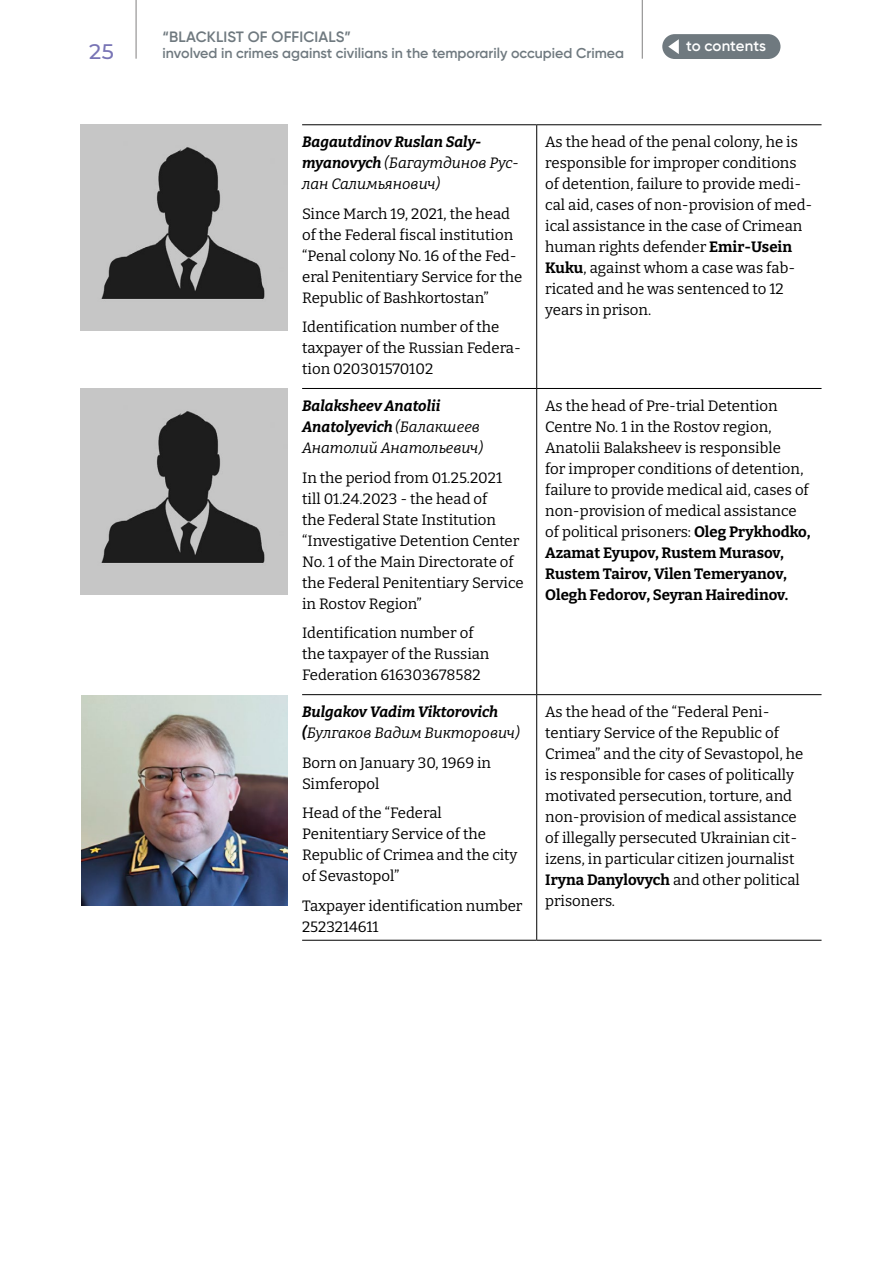
<style>
.page{position:relative;width:893px;height:1263px;background:#fff}
.page>*{position:absolute;margin:0;border:0;box-sizing:border-box;transform-origin:0 0}
.t1{font:500 21px "Montserrat";color:#7874b5}
.t2{font:15px/21px "Bitter";color:#000}
.t3{font:italic 700 15px/21px "Bitter";color:#000}
.t4{font:600 15px "Gilroy";color:#6f797f}
.t5{font:italic 15px/21px "Bitter";letter-spacing:-.005em;color:#000}
.t6{font:600 15px "Gilroy";letter-spacing:.005em;color:#fff}
.t7{font:600 14.25px "Gilroy";color:#6f797f}
.s1{font-weight:700}
.s2{font-weight:400}
</style>
<div class="page">
<hr style="left:136px;top:0;width:1px;height:59px;background:#818080">
<div style="left:662px;top:34px;width:118px;height:25px;background:#6f797f;border-radius:12px"></div>
<svg style="left:668px;top:39px;width:11px;height:15px"></svg>
<hr style="left:642px;top:0;width:1px;height:59px;background:#818080">
<hr style="left:302px;top:124px;width:235px;height:1px;background:#000">
<hr style="left:537px;top:124px;width:284px;height:1px;background:#000">
<hr style="left:536px;top:125px;width:1px;height:263px;background:#000">
<hr style="left:302px;top:388px;width:235px;height:1px;background:#000">
<hr style="left:537px;top:388px;width:284px;height:1px;background:#000">
<hr style="left:536px;top:389px;width:1px;height:305px;background:#000">
<hr style="left:302px;top:694px;width:235px;height:1px;background:#000">
<hr style="left:537px;top:694px;width:284px;height:1px;background:#000">
<hr style="left:536px;top:695px;width:1px;height:245px;background:#000">
<hr style="left:302px;top:940px;width:235px;height:1px;background:#000">
<hr style="left:537px;top:940px;width:284px;height:1px;background:#000">
<img style="left:81px;top:125px;width:207px;height:206px">
<img style="left:81px;top:696px;width:206px;height:210px">
<img style="left:81px;top:388px;width:207px;height:206px">
<p class="t4" style="left:163px;top:28px;width:190px">“BLACKLIST OF OFFICIALS”</p>
<p class="t6" style="left:686px;top:36px;width:82px">to contents</p>
<p class="t4" style="left:223px;top:49px;width:487px">involved in crimes against civilians in the temporarily occupied Crimea</p>
<h1 class="t1" style="left:89px;top:36px;width:26px">25</h1>
<p class="t7" style="left:163px;top:44px;width:463px">involved in crimes against civilians in the temporarily occupied Crimea</p>
<p class="t5" style="left:302px;top:131px;width:218px"><span class="s1">Bagautdinov Ruslan Saly&shy;myanovych</span> (Багаутдинов Рус&shy;лан Салимьянович)</p>
<p class="t2" style="left:302px;top:203px;width:222px">Since March 19, 2021, the head of the Federal fiscal institution “Penal colony No. 16 of the Fed&shy;eral Penitentiary Service for the<br>Republic of Bashkortostan”</p>
<p class="t2" style="left:302px;top:316px;width:220px">Identification number of the taxpayer of the Russian Federa&shy;tion 020301570102</p>
<p class="t3" style="left:302px;top:395px;width:182px">Balaksheev Anatolii<br>Anatolyevich <span class="s2">(Балакшеев<br>Анатолий Анатольевич)</span></p>
<p class="t2" style="left:302px;top:466px;width:223px">In the period from 01.25.2021 till 01.24.2023 - the head of<br>the Federal State Institution “Investigative Detention Center<br>No. 1 of the Main Directorate of the Federal Penitentiary Service in Rostov Region”</p>
<p class="t2" style="left:302px;top:622px;width:189px">Identification number of the taxpayer of the Russian<br>Federation 616303678582</p>
<p class="t3" style="left:302px;top:701px;width:219px">Bulgakov Vadim Viktorovich (<span class="s2">Булгаков Вадим Викторович)</span></p>
<p class="t2" style="left:302px;top:752px;width:190px">Born on January 30, 1969 in<br>Simferopol</p>
<p class="t2" style="left:302px;top:802px;width:217px">Head of the “Federal<br>Penitentiary Service of the<br>Republic of Crimea and the city of Sevastopol”</p>
<p class="t2" style="left:302px;top:895px;width:222px">Taxpayer identification number<br>2523214611</p>
<p class="t2" style="left:545px;top:131px;width:269px">As the head of the penal colony, he is responsible for improper conditions of detention, failure to provide medi&shy;cal aid, cases of non-provision of med&shy;ical assistance in the case of Crimean human rights defender <span class="s1">Emir-Usein Kuku</span>, against whom a case was fab&shy;ricated and he was sentenced to 12 years in prison.</p>
<p class="t2" style="left:545px;top:395px;width:267px">As the head of Pre-trial Detention Centre No. 1 in the Rostov region, Anatolii Balaksheev is responsible<br>for improper conditions of detention, failure to provide medical aid, cases of non-provision of medical assistance of political prisoners: <span class="s1">Oleg Prykhodko, Azamat Eyupov, Rustem Murasov, Rustem Tairov, Vilen Temeryanov, Olegh Fedorov, Seyran Hairedinov.</span></p>
<p class="t2" style="left:545px;top:701px;width:260px">As the head of the “Federal Peni&shy;tentiary Service of the Republic of Crimea” and the city of Sevastopol, he is responsible for cases of politically motivated persecution, torture, and non-provision of medical assistance of illegally persecuted Ukrainian cit&shy;izens, in particular citizen journalist <span class="s1">Iryna Danylovych</span> and other political prisoners.</p>
</div>
